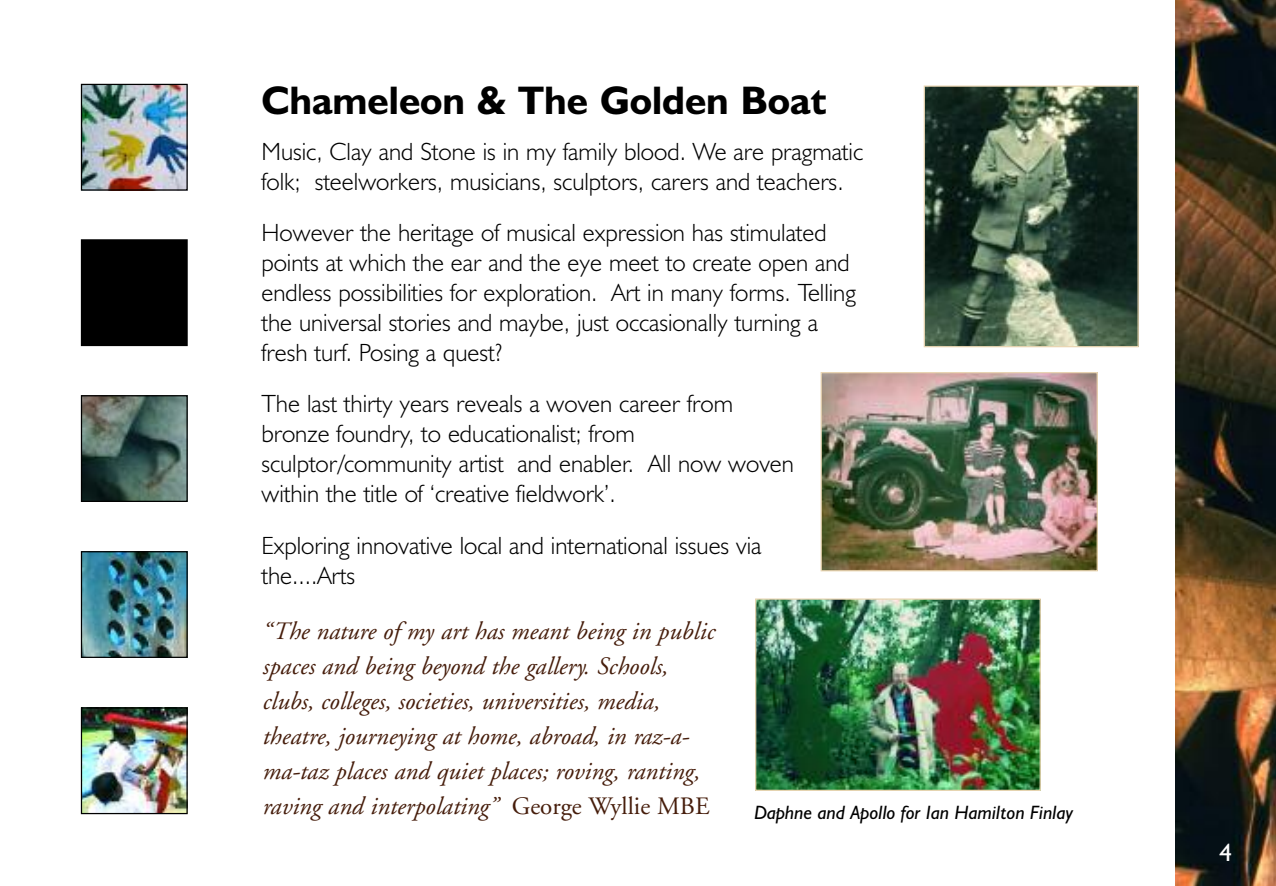
<style>
.page{position:relative;width:1276px;height:886px;background:#fff}
.page>*{position:absolute;margin:0;border:0;box-sizing:border-box;transform-origin:0 0}
.t1{font:700 40px "Humanist 521 BT";color:#000}
.t2{font:300 25px/30px "Humanist 521 BT";color:#000}
.t3{font:italic 25px/35px "Adobe Garamond";color:#461d0b}
.t4{font:25px "Humanist 521 BT";color:#fff}
.t5{font:italic 19.25px "Humanist 521 BT";color:#000}
.s1{font-style:normal}
</style>
<div class="page">
<img style="left:83px;top:86px;width:103px;height:103px">
<div style="left:81px;top:84px;width:107px;height:107px;border:1px solid #000"></div>
<div style="left:82px;top:240px;width:104px;height:105px;background:#000"></div>
<div style="left:81px;top:239px;width:107px;height:107px;border:1px solid #000"></div>
<img style="left:83px;top:397px;width:103px;height:103px">
<div style="left:81px;top:395px;width:107px;height:107px;border:1px solid #000"></div>
<img style="left:83px;top:553px;width:103px;height:103px">
<div style="left:81px;top:551px;width:107px;height:107px;border:1px solid #000"></div>
<img style="left:83px;top:709px;width:103px;height:103px">
<div style="left:81px;top:707px;width:107px;height:107px;border:1px solid #000"></div>
<img style="left:1176px;top:0;width:100px;height:886px">
<img style="left:757px;top:600px;width:282px;height:189px">
<div style="left:755px;top:598px;width:286px;height:193px;border:1px solid #ead6b3"></div>
<img style="left:822px;top:374px;width:274px;height:195px">
<div style="left:820px;top:372px;width:278px;height:199px;border:1px solid #ead6b3"></div>
<img style="left:925px;top:87px;width:211px;height:258px">
<div style="left:923px;top:85px;width:215px;height:262px;border:1px solid #ead6b3"></div>
<h1 class="t1" style="left:261px;top:86px;width:567px">Chameleon &amp; The Golden Boat</h1>
<p class="t2" style="left:261px;top:139px;width:603px">Music, Clay and Stone is in my family blood. We are pragmatic folk; steelworkers, musicians, sculptors, carers and teachers.</p>
<p class="t2" style="left:261px;top:220px;width:596px">However the heritage of musical expression has stimulated points at which the ear and the eye meet to create open and endless possibilities for exploration. Art in many forms. Telling the universal stories and maybe, just occasionally turning a fresh turf. Posing a quest?</p>
<p class="t2" style="left:261px;top:392px;width:534px">The last thirty years reveals a woven career from bronze foundry, to educationalist; from sculptor/community artist and enabler. All now woven within the title of ‘creative fieldwork’.</p>
<p class="t2" style="left:261px;top:533px;width:501px">Exploring innovative local and international issues via the....Arts</p>
<p class="t3" style="left:263px;top:615px;width:454px">“The nature of my art has meant being in public spaces and being beyond the gallery. Schools, clubs, colleges, societies, universities, media, theatre, journeying at home, abroad, in raz-a&shy;ma-taz places and quiet places; roving, ranting, raving and interpolating” <span class="s1">George Wyllie MBE</span></p>
<p class="t5" style="left:754px;top:806px;width:320px">Daphne and Apollo for Ian Hamilton Finlay</p>
<p class="t4" style="left:1219px;top:843px;width:14px">4</p>
</div>
